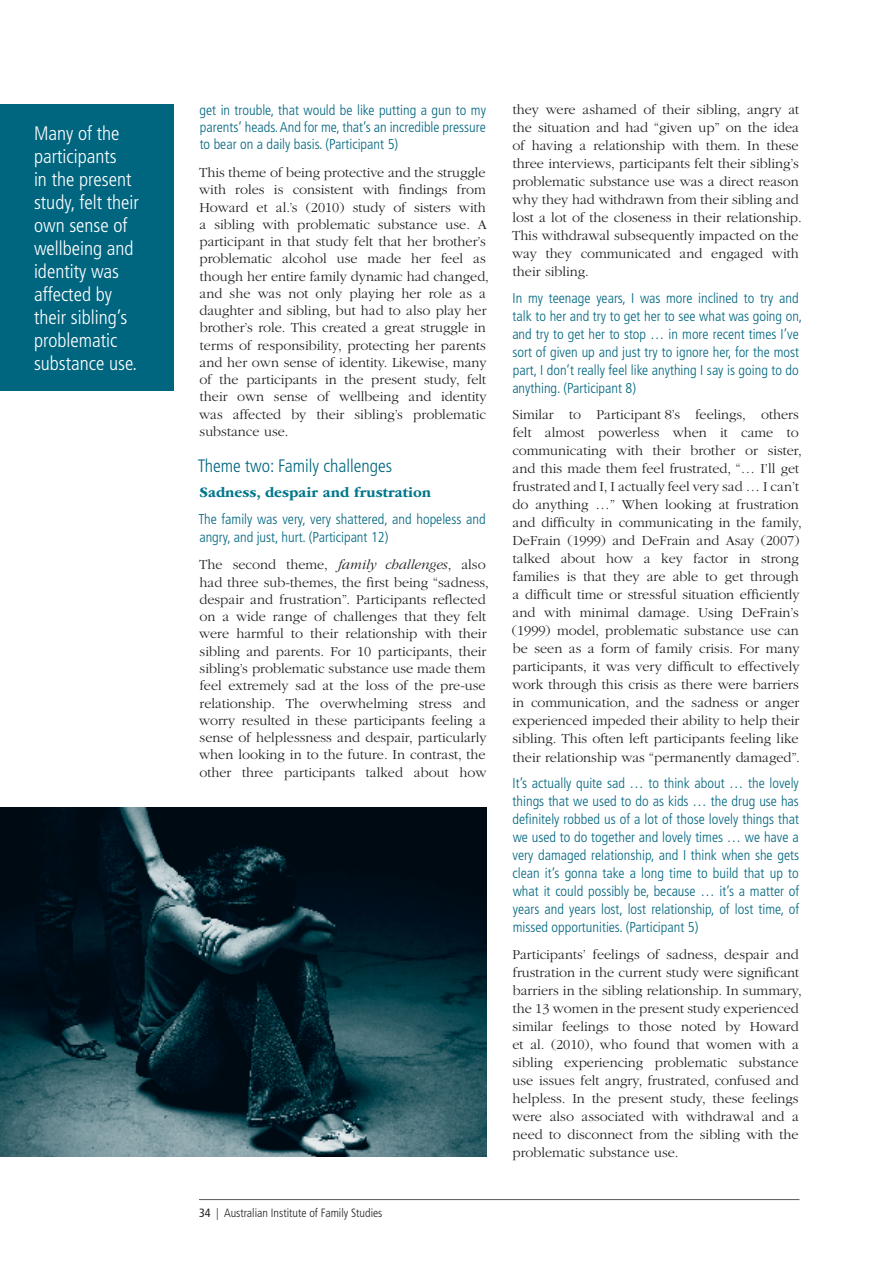
<style>
.page{position:relative;width:893px;height:1263px;background:#fff}
.page>*{position:absolute;margin:0;border:0;box-sizing:border-box;transform-origin:0 0}
.t1{font:300 condensed 19.5px/23px "Frutiger LT Std";color:#fff}
.Heading_3{font:300 condensed 18px "Frutiger LT Std";color:#006680}
.Heading_4_after_3{font:700 15px "ITC Garamond Std";color:#00778c}
.Body_Text{font:300 14.25px/18px "ITC Garamond Std";color:#231f20}
.t2{font:300 condensed 14.25px/18px "Frutiger LT Std";color:#006680}
.t3{font:300 condensed 12px "Frutiger LT Std";color:#231f20}
.s1{font-style:italic}
.s2{font-weight:400}
</style>
<div class="page">
<hr style="left:199px;top:1199px;width:600px;height:1px;background:#58595b">
<div style="left:0;top:104px;width:173px;height:287px;background:#006680"></div>
<img style="left:0;top:808px;width:486px;height:349px">
<h1 class="t1" style="left:34px;top:122px;width:106px">Many of the participants<br>in the present study, felt their own sense of wellbeing and identity was affected by their sibling’s problematic substance use.</h1>
<p class="t2" style="left:200px;top:102px;width:288px;line-height:17.2px;text-align:justify">get in trouble, that would be like putting a gun to my parents’ heads. And for me, that’s an incredible pressure to bear on a daily basis. (Participant 5)</p>
<p class="Body_Text" style="left:199px;top:164px;width:291px;line-height:17.2px">This theme of being protective and the struggle with roles is consistent with findings from Howard et al.’s (2010) study of sisters with a sibling with problematic substance use. A participant in that study felt that her brother’s problematic alcohol use made her feel as though her entire family dynamic had changed, and she was not only playing her role as a daughter and sibling, but had to also play her brother’s role. This created a great struggle in terms of responsibility, protecting her parents and her own sense of identity. Likewise, many of the participants in the present study, felt their own sense of wellbeing and identity was affected by their sibling’s problematic substance use.</p>
<h5 class="Heading_3" style="left:198px;top:456px;width:196px">Theme two: Family challenges</h5>
<h6 class="Heading_4_after_3" style="left:199px;top:483px;width:233px">Sadness, despair and frustration</h6>
<p class="t2" style="left:199px;top:511px;width:289px;line-height:17.2px">The family was very, very shattered, and hopeless and angry, and just, hurt. (Participant 12)</p>
<p class="Body_Text" style="left:199px;top:557px;width:291px;line-height:17.2px">The second theme, <span class="s1">family challenges</span>, also had three sub-themes, the first being “sadness, despair and frustration”. Participants reflected on a wide range of challenges that they felt were harmful to their relationship with their sibling and parents. For 10 participants, their sibling’s problematic substance use made them feel extremely sad at the loss of the pre-use relationship. The overwhelming stress and worry resulted in these participants feeling a sense of helplessness and despair, particularly when looking in to the future. In contrast, the other three participants talked about how</p>
<p class="t3" style="left:199px;top:1206px;width:185px"><span class="s2">34</span> | Australian Institute of Family Studies</p>
<p class="Body_Text" style="left:512px;top:101px;width:291px">they were ashamed of their sibling, angry at the situation and had “given up” on the idea of having a relationship with them. In these three interviews, participants felt their sibling’s problematic substance use was a direct reason why they had withdrawn from their sibling and lost a lot of the closeness in their relationship.<br>This withdrawal subsequently impacted on the way they communicated and engaged with their sibling.</p>
<p class="t2" style="left:512px;top:289px;width:292px">In my teenage years, I was more inclined to try and talk to her and try to get her to see what was going on, and try to get her to stop … in more recent times I’ve sort of given up and just try to ignore her, for the most part, I don’t really feel like anything I say is going to do anything. (Participant 8)</p>
<p class="Body_Text" style="left:512px;top:406px;width:291px">Similar to Participant 8’s feelings, others felt almost powerless when it came to communicating with their brother or sister, and this made them feel frustrated, “… I’ll get frustrated and I, I actually feel very sad … I can’t do anything …” When looking at frustration and difficulty in communicating in the family, DeFrain (1999) and DeFrain and Asay (2007) talked about how a key factor in strong families is that they are able to get through a difficult time or stressful situation efficiently and with minimal damage. Using DeFrain’s (1999) model, problematic substance use can be seen as a form of family crisis. For many participants, it was very difficult to effectively work through this crisis as there were barriers in communication, and the sadness or anger experienced impeded their ability to help their sibling. This often left participants feeling like their relationship was “permanently damaged”.</p>
<p class="t2" style="left:512px;top:774px;width:288px;text-align:justify">It’s actually quite sad … to think about … the lovely things that we used to do as kids … the drug use has definitely robbed us of a lot of those lovely things that we used to do together and lovely times … we have a very damaged relationship, and I think when she gets clean it’s gonna take a long time to build that up to what it could possibly be, because … it’s a matter of years and years lost, lost relationship, of lost time, of missed opportunities. (Participant 5)</p>
<p class="Body_Text" style="left:512px;top:945px;width:291px">Participants’ feelings of sadness, despair and frustration in the current study were significant barriers in the sibling relationship. In summary, the 13 women in the present study experienced similar feelings to those noted by Howard et al. (2010), who found that women with a sibling experiencing problematic substance use issues felt angry, frustrated, confused and helpless. In the present study, these feelings were also associated with withdrawal and a need to disconnect from the sibling with the problematic substance use.</p>
</div>
